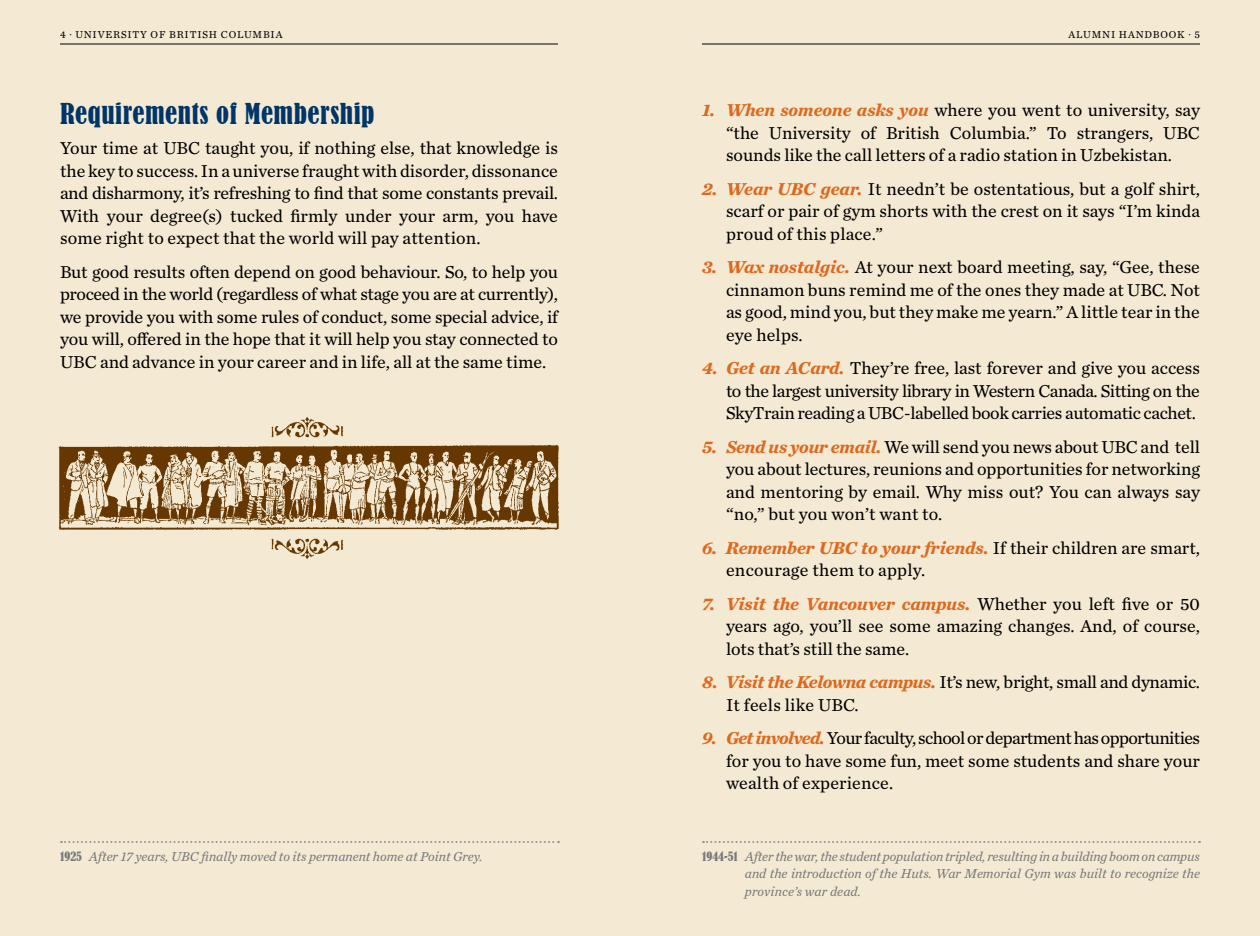
<style>
.page{position:relative;width:1260px;height:936px;background:#fff}
.page>*{position:absolute;margin:0;border:0;box-sizing:border-box;transform-origin:0 0}
.t1{font:condensed 27px "Bernard";letter-spacing:.02em;color:#003568}
.t2{font:18px/22.4px "Chronicle Text G2";color:#000;text-align:justify}
.t3{font:italic 13.6px/17.4px "Chronicle Text G2";color:#77787b;text-align:justify}
.t4{font:10.4px "Chronicle Text G2";letter-spacing:.13em;color:#000}
.t5{font:10.4px "Chronicle Text G2";letter-spacing:.17em;color:#000}
.s1{font-family:"Bernard";font-style:normal;font-stretch:condensed;font-size:12px}
.s2{font-weight:700;font-style:italic;color:#dd691e}
</style>
<div class="page">
<div style="left:0;top:0;width:630px;height:936px;background:#f4ead3"></div>
<div style="left:630px;top:0;width:630px;height:936px;background:#f4ead3"></div>
<hr style="left:60px;top:44px;width:498px;height:1px;background:#000">
<hr style="left:702px;top:44px;width:498px;height:1px;background:#000">
<svg style="left:703px;top:841px;width:497px;height:2px"></svg>
<svg style="left:61px;top:841px;width:498px;height:2px"></svg>
<img style="left:58px;top:444px;width:501px;height:87px">
<img style="left:271px;top:538px;width:73px;height:22px">
<img style="left:271px;top:416px;width:73px;height:22px">
<p class="t4" style="left:60px;top:27px;width:223px">4 · University of British Columbia</p>
<p class="t5" style="left:1069px;top:27px;width:133px">Alumni Handbook · 5</p>
<h1 class="t1" style="left:60px;top:98px;width:316px">Requirements of Membership</h1>
<p class="t2" style="left:60px;top:136px;width:500px">Your time at UBC taught you, if nothing else, that knowledge is the key to success. In a universe fraught with disorder, dissonance and disharmony, it’s refreshing to find that some constants prevail.<br>With your degree(s) tucked firmly under your arm, you have some right to expect that the world will pay attention.</p>
<p class="t2" style="left:60px;top:260px;width:501px">But good results often depend on good behaviour. So, to help you proceed in the world (regardless of what stage you are at currently), we provide you with some rules of conduct, some special advice, if you will, offered in the hope that it will help you stay connected to UBC and advance in your career and in life, all at the same time.</p>
<p class="t3" style="left:60px;top:847px;width:424px"><span class="s1">1925</span> After 17 years, UBC finally moved to its permanent home at Point Grey.</p>
<p class="t2" style="left:726px;top:98px;width:476px;text-indent:-24px"><span class="s2">1. When someone asks you</span> where you went to university, say “the University of British Columbia.” To strangers, UBC sounds like the call letters of a radio station in Uzbekistan.</p>
<p class="t2" style="left:726px;top:177px;width:476px;text-indent:-24px"><span class="s2">2. Wear UBC gear.</span> It needn’t be ostentatious, but a golf shirt, scarf or pair of gym shorts with the crest on it says “I’m kinda proud of this place.”</p>
<p class="t2" style="left:726px;top:255px;width:476px;text-indent:-24px"><span class="s2">3. Wax nostalgic.</span> At your next board meeting, say, “Gee, these cinnamon buns remind me of the ones they made at UBC. Not as good, mind you, but they make me yearn.” A little tear in the eye helps.</p>
<p class="t2" style="left:726px;top:356px;width:476px;text-indent:-24px"><span class="s2">4. Get an ACard.</span> They’re free, last forever and give you access to the largest university library in Western Canada. Sitting on the SkyTrain reading a UBC-labelled book carries automatic cachet.</p>
<p class="t2" style="left:726px;top:435px;width:476px;text-indent:-24px"><span class="s2">5. Send us your email.</span> We will send you news about UBC and tell you about lectures, reunions and opportunities for networking and mentoring by email. Why miss out? You can always say “no,” but you won’t want to.</p>
<p class="t2" style="left:726px;top:536px;width:476px;text-indent:-24px"><span class="s2">6. Remember UBC to your friends.</span> If their children are smart, encourage them to apply.</p>
<p class="t2" style="left:726px;top:592px;width:475px;text-indent:-24px"><span class="s2">7. Visit the Vancouver campus.</span> Whether you left five or 50 years ago, you’ll see some amazing changes. And, of course, lots that’s still the same.</p>
<p class="t2" style="left:726px;top:670px;width:476px;text-indent:-24px"><span class="s2">8. Visit the Kelowna campus.</span> It’s new, bright, small and dynamic.<br>It feels like UBC.</p>
<p class="t2" style="left:726px;top:726px;width:475px;text-indent:-24px"><span class="s2">9. Get involved.</span>Your faculty, school or department has opportunities for you to have some fun, meet some students and share your wealth of experience.</p>
<p class="t3" style="left:745px;top:847px;width:457px;text-indent:-43px"><span class="s1">1944-51</span> After the war, the student population tripled, resulting in a building boom on campus and the introduction of the Huts. War Memorial Gym was built to recognize the province’s war dead.</p>
</div>
